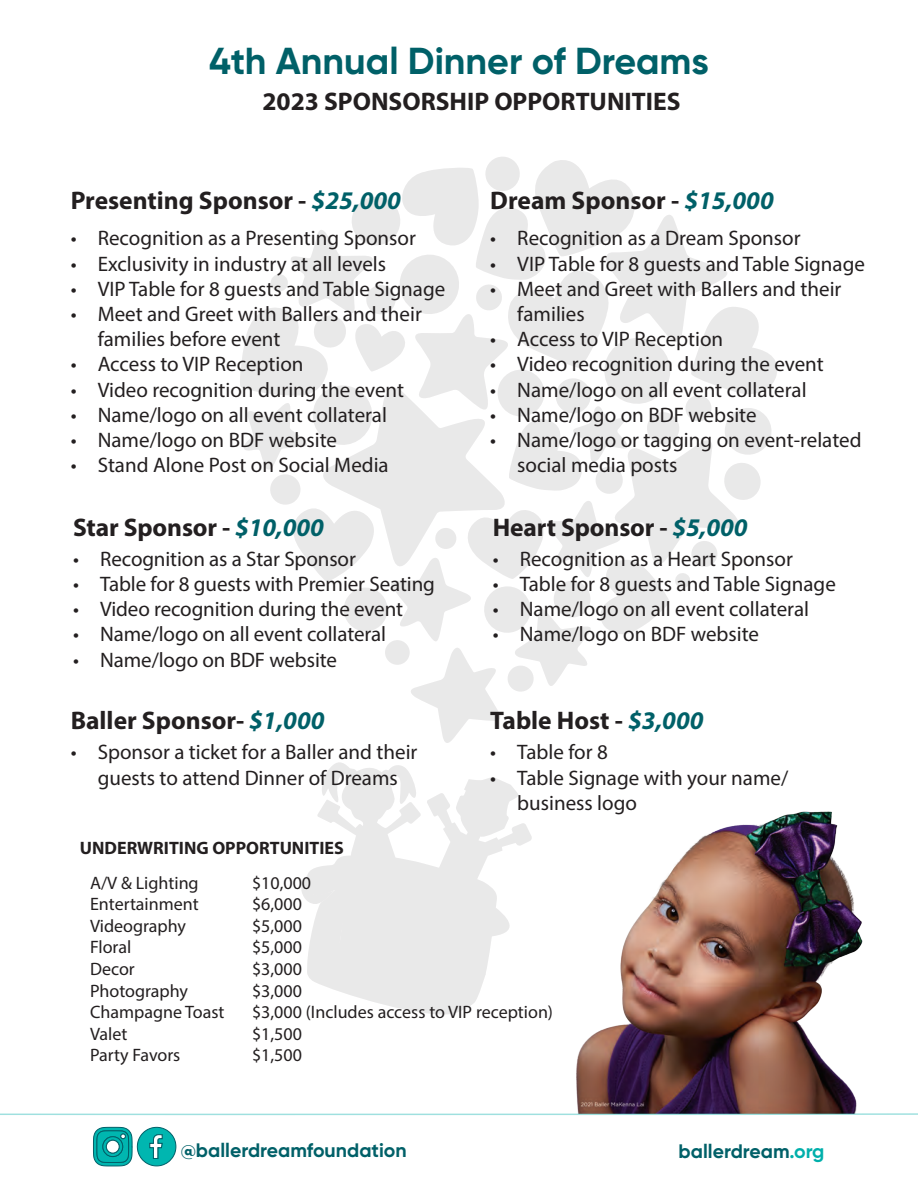
<style>
.page{position:relative;width:918px;height:1188px;background:#fff}
.page>*{position:absolute;margin:0;border:0;box-sizing:border-box;transform-origin:0 0}
.t1{font:700 37.5px "Gilroy";color:#006068}
.t2{font:700 25.5px "Myriad Pro";color:#231f20}
.t3{font:21px/25.2px "Myriad Pro";color:#231f20}
.t4{font:700 19.5px "Gilroy";color:#006068}
.t5{font:18px "Myriad Pro";color:#231f20}
.t6{font:700 18px "Myriad Pro";color:#231f20}
.s1{font-style:italic;color:#006068}
.s2{color:#00afab}
</style>
<div class="page">
<svg style="left:311px;top:979px;width:173px;height:36px;fill:#e9e9e9"></svg>
<svg style="left:240px;top:157px;width:537px;height:822px"></svg>
<img style="left:574px;top:802px;width:289px;height:301px">
<svg style="left:0;top:1103px;width:918px;height:64px"></svg>
<div style="left:106px;top:1140px;width:13px;height:13px;background:#fff;border-radius:50%"></div>
<div style="left:106px;top:1140px;width:14px;height:13px;border:1px solid #006068;border-radius:50%"></div>
<h1 class="t1" style="left:209px;top:38px;width:501px">4th Annual Dinner of Dreams</h1>
<p class="t2" style="left:262px;top:85px;width:420px">2023 SPONSORSHIP OPPORTUNITIES</p>
<p class="t2" style="left:71px;top:184px;width:332px">Presenting Sponsor - <span class="s1">$25,000</span></p>
<p class="t2" style="left:490px;top:184px;width:285px">Dream Sponsor - <span class="s1">$15,000</span></p>
<p class="t3" style="left:71px;top:225px;width:347px">• Recognition as a Presenting Sponsor</p>
<p class="t3" style="left:71px;top:251px;width:317px">• Exclusivity in industry at all levels</p>
<p class="t3" style="left:71px;top:276px;width:376px">• VIP Table for 8 guests and Table Signage</p>
<p class="t3" style="left:98px;top:301px;width:326px;text-indent:-27px">• Meet and Greet with Ballers and their families before event</p>
<p class="t3" style="left:71px;top:351px;width:234px">• Access to VIP Reception</p>
<p class="t3" style="left:71px;top:377px;width:335px">• Video recognition during the event</p>
<p class="t3" style="left:71px;top:402px;width:318px">• Name/logo on all event collateral</p>
<p class="t3" style="left:71px;top:427px;width:268px">• Name/logo on BDF website</p>
<p class="t3" style="left:71px;top:452px;width:320px">• Stand Alone Post on Social Media</p>
<p class="t3" style="left:490px;top:225px;width:312px">• Recognition as a Dream Sponsor</p>
<p class="t3" style="left:490px;top:251px;width:376px">• VIP Table for 8 guests and Table Signage</p>
<p class="t3" style="left:517px;top:276px;width:326px;text-indent:-27px">• Meet and Greet with Ballers and their families</p>
<p class="t3" style="left:490px;top:326px;width:234px">• Access to VIP Reception</p>
<p class="t3" style="left:490px;top:351px;width:335px">• Video recognition during the event</p>
<p class="t3" style="left:490px;top:377px;width:318px">• Name/logo on all event collateral</p>
<p class="t3" style="left:490px;top:402px;width:268px">• Name/logo on BDF website</p>
<p class="t3" style="left:517px;top:427px;width:346px;text-indent:-27px">• Name/logo or tagging on event-related social media posts</p>
<p class="t2" style="left:73px;top:511px;width:252px">Star Sponsor - <span class="s1">$10,000</span></p>
<p class="t2" style="left:493px;top:511px;width:256px">Heart Sponsor - <span class="s1">$5,000</span></p>
<p class="t3" style="left:73px;top:546px;width:284px">• Recognition as a Star Sponsor</p>
<p class="t3" style="left:73px;top:571px;width:363px">• Table for 8 guests with Premier Seating</p>
<p class="t3" style="left:73px;top:596px;width:332px">• Video recognition during the event</p>
<p class="t3" style="left:73px;top:621px;width:315px">• Name/logo on all event collateral</p>
<p class="t3" style="left:73px;top:647px;width:265px">• Name/logo on BDF website</p>
<p class="t3" style="left:493px;top:546px;width:302px">• Recognition as a Heart Sponsor</p>
<p class="t3" style="left:493px;top:571px;width:345px">• Table for 8 guests and Table Signage</p>
<p class="t3" style="left:493px;top:596px;width:318px">• Name/logo on all event collateral</p>
<p class="t3" style="left:493px;top:621px;width:268px">• Name/logo on BDF website</p>
<p class="t2" style="left:71px;top:704px;width:256px">Baller Sponsor- <span class="s1">$1,000</span></p>
<p class="t2" style="left:490px;top:704px;width:215px">Table Host - <span class="s1">$3,000</span></p>
<p class="t3" style="left:71px;top:739px;width:348px;text-align:center">• Sponsor a ticket for a Baller and their guests to attend Dinner of Dreams</p>
<p class="t3" style="left:490px;top:739px;width:119px">• Table for 8</p>
<p class="t3" style="left:517px;top:765px;width:273px;text-indent:-27px">• Table Signage with your name/ business logo</p>
<p class="t6" style="left:80px;top:836px;width:265px">UNDERWRITING OPPORTUNITIES</p>
<p class="t5" style="left:90px;top:871px;width:110px">A/V &amp; Lighting</p>
<p class="t5" style="left:252px;top:871px;width:61px">$10,000</p>
<p class="t5" style="left:90px;top:893px;width:110px">Entertainment</p>
<p class="t5" style="left:252px;top:893px;width:51px">$6,000</p>
<p class="t5" style="left:90px;top:915px;width:97px">Videography</p>
<p class="t5" style="left:252px;top:915px;width:51px">$5,000</p>
<p class="t5" style="left:90px;top:936px;width:43px">Floral</p>
<p class="t5" style="left:252px;top:936px;width:51px">$5,000</p>
<p class="t5" style="left:90px;top:958px;width:46px">Decor</p>
<p class="t5" style="left:252px;top:958px;width:51px">$3,000</p>
<p class="t5" style="left:90px;top:979px;width:99px">Photography</p>
<p class="t5" style="left:252px;top:979px;width:51px">$3,000</p>
<p class="t5" style="left:90px;top:1001px;width:136px">Champagne Toast</p>
<p class="t5" style="left:252px;top:1001px;width:303px">$3,000 (Includes access to VIP reception)</p>
<p class="t5" style="left:90px;top:1023px;width:39px">Valet</p>
<p class="t5" style="left:252px;top:1023px;width:51px">$1,500</p>
<p class="t5" style="left:90px;top:1044px;width:92px">Party Favors</p>
<p class="t5" style="left:252px;top:1044px;width:51px">$1,500</p>
<p class="t4" style="left:181px;top:1138px;width:227px">@ballerdreamfoundation</p>
<p class="t4" style="left:679px;top:1139px;width:147px">ballerdream<span class="s2">.org</span></p>
</div>
